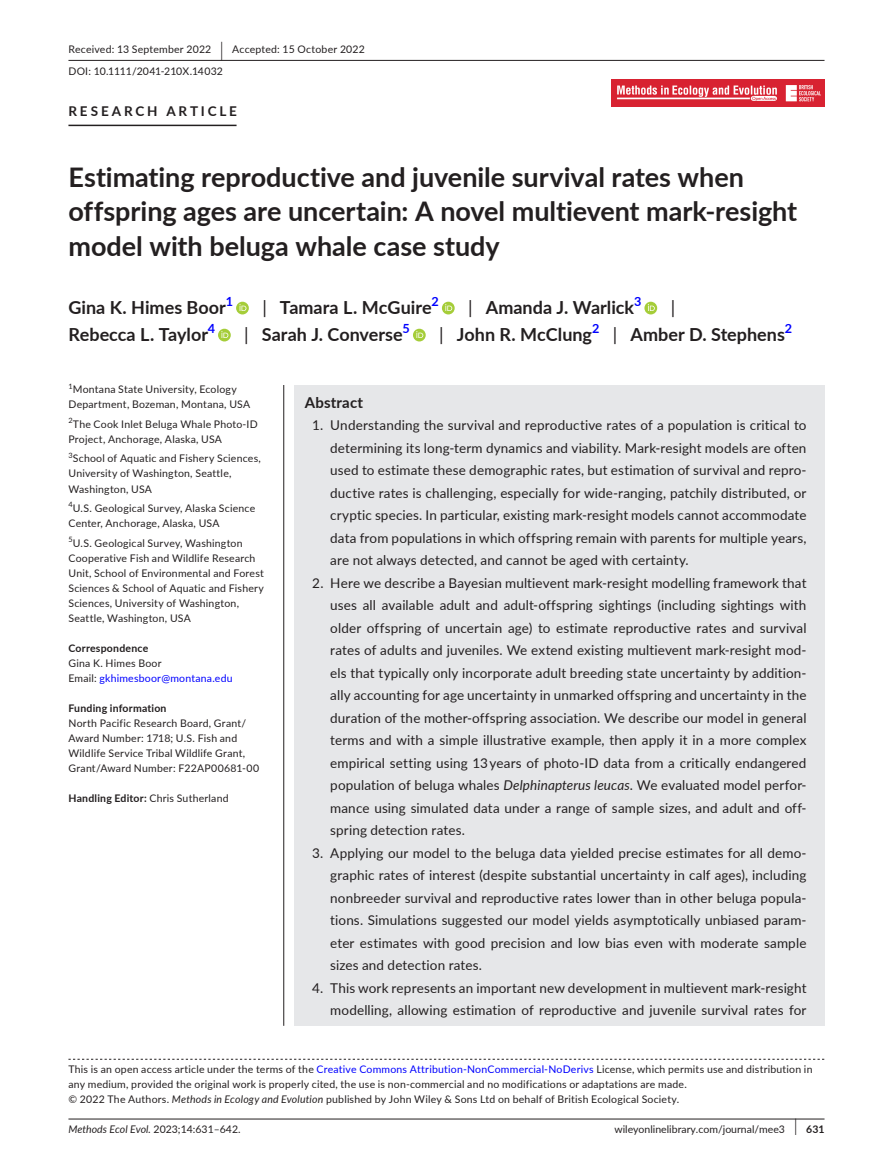
<style>
.page{position:relative;width:893px;height:1174px;background:#fff}
.page>*{position:absolute;margin:0;border:0;box-sizing:border-box;transform-origin:0 0}
.t1{font:700 27px/34.5px "Lato";color:#231f20}
.t2{font:700 18px "Lato";color:#231f20}
.t3{font:18px "Lato";color:#231f20}
.t4{font:700 15px "Lato";letter-spacing:.015em;color:#231f20}
.t5{font:13.5px/22.5px "Lato";letter-spacing:.01em;color:#231f20;text-align:justify}
.t6{font:700 13.5px "Lato";letter-spacing:.21em;color:#231f20}
.t7{font:700 12.6px "Lato";color:#00f}
.t8{font:10.5px/15px "Lato";letter-spacing:.02em;color:#231f20}
.t9{font:700 10.5px "Lato";letter-spacing:.02em;color:#231f20}
.t10{font:10.5px/15px "Lato";letter-spacing:.02em;color:#00f}
.t11{font:10.5px "Lato";color:#231f20}
.t12{font:italic 10.5px "Lato";color:#231f20}
.t13{font:7.35px "Lato";color:#231f20}
.s1{font-size:19.65px}
.s2{font-weight:400}
.s3{color:#231f20}
.s4{font-style:italic}
.s5{color:#00f}
.s6{font-style:normal}
.s7{font-size:17.4px}
.s8{font-weight:700}
</style>
<div class="page">
<hr style="left:68px;top:1118px;width:756px;height:1px;background:#231f20">
<img style="left:612px;top:79px;width:212px;height:27px">
<hr style="left:68px;top:60px;width:756px;height:1px;background:#231f20">
<hr style="left:68px;top:125px;width:169px;height:1px;background:#231f20">
<svg style="left:236px;top:302px;width:13px;height:12px"></svg>
<svg style="left:239px;top:304px;width:7px;height:7px"></svg>
<div style="left:442px;top:302px;width:13px;height:12px;background:#a5cd39;border-radius:50%"></div>
<svg style="left:445px;top:304px;width:7px;height:7px"></svg>
<div style="left:644px;top:302px;width:13px;height:12px;background:#a5cd39;border-radius:50%"></div>
<svg style="left:648px;top:304px;width:7px;height:7px"></svg>
<svg style="left:218px;top:329px;width:13px;height:12px"></svg>
<svg style="left:221px;top:331px;width:7px;height:7px"></svg>
<div style="left:413px;top:329px;width:13px;height:12px;background:#a5cd39;border-radius:50%"></div>
<svg style="left:416px;top:331px;width:7px;height:7px"></svg>
<svg style="left:68px;top:1058px;width:756px;height:1px"></svg>
<div style="left:294px;top:385px;width:530px;height:640px;background:#e6e7e9"></div>
<hr style="left:283px;top:385px;width:1px;height:640px;background:#231f20">
<p class="t8" style="left:68px;top:38px;width:298px;line-height:21.8px">Received: 13 September 2022 <span class="s1">|</span> Accepted: 15 October 2022<br>DOI: 10.1111/2041-210X.14032</p>
<p class="t6" style="left:68px;top:101px;width:170px">RESEARCH ARTICLE</p>
<h1 class="t1" style="left:68px;top:159px;width:730px">Estimating reproductive and juvenile survival rates when offspring ages are uncertain: A novel multievent mark-resight model with beluga whale case study</h1>
<h2 class="t2" style="left:68px;top:295px;width:159px">Gina K. Himes Boor</h2>
<p class="t7" style="left:226px;top:292px;width:9px">1</p>
<h2 class="t2" style="left:262px;top:295px;width:171px"><span class="s2">|</span> Tamara L. McGuire</h2>
<p class="t7" style="left:432px;top:292px;width:9px">2</p>
<h2 class="t2" style="left:468px;top:295px;width:167px"><span class="s2">|</span> Amanda J. Warlick</h2>
<p class="t7" style="left:634px;top:292px;width:9px">3</p>
<h2 class="t3" style="left:671px;top:295px;width:6px">|</h2>
<h2 class="t2" style="left:68px;top:322px;width:141px">Rebecca L. Taylor</h2>
<p class="t7" style="left:208px;top:319px;width:9px">4</p>
<h2 class="t2" style="left:244px;top:322px;width:160px"><span class="s2">|</span> Sarah J. Converse</h2>
<p class="t7" style="left:403px;top:319px;width:9px">5</p>
<h2 class="t2" style="left:439px;top:322px;width:154px"><span class="s2">|</span> John R. McClung</h2>
<p class="t7" style="left:592px;top:319px;width:9px">2</p>
<h2 class="t2" style="left:613px;top:322px;width:173px"><span class="s2">|</span> Amber D. Stephens</h2>
<p class="t7" style="left:785px;top:319px;width:9px">2</p>
<p class="t13" style="left:68px;top:381px;width:6px">1</p>
<p class="t8" style="left:68px;top:382px;width:183px;text-indent:4px">Montana State University, Ecology<br>Department, Bozeman, Montana, USA</p>
<p class="t8" style="left:68px;top:416px;width:191px"><sup>2</sup>The Cook Inlet Beluga Whale Photo-ID<br>Project, Anchorage, Alaska, USA</p>
<p class="t8" style="left:68px;top:451px;width:194px"><sup>3</sup>School of Aquatic and Fishery Sciences,<br>University of Washington, Seattle,<br>Washington, USA</p>
<p class="t8" style="left:68px;top:500px;width:188px"><sup>4</sup>U.S. Geological Survey, Alaska Science<br>Center, Anchorage, Alaska, USA</p>
<p class="t8" style="left:68px;top:535px;width:197px"><sup>5</sup>U.S. Geological Survey, Washington Cooperative Fish and Wildlife Research Unit, School of Environmental and Forest Sciences &amp; School of Aquatic and Fishery Sciences, University of Washington, Seattle, Washington, USA</p>
<p class="t9" style="left:68px;top:640px;width:81px">Correspondence</p>
<p class="t10" style="left:68px;top:655px;width:166px"><span class="s3">Gina K. Himes Boor<br>Email:</span> gkhimesboor@montana.edu</p>
<p class="t9" style="left:68px;top:700px;width:100px">Funding information</p>
<p class="t8" style="left:68px;top:715px;width:192px">North Pacific Research Board, Grant/ Award Number: 1718; U.S. Fish and Wildlife Service Tribal Wildlife Grant, Grant/Award Number: F22AP00681-00</p>
<p class="t9" style="left:68px;top:790px;width:162px">Handling Editor: <span class="s2">Chris Sutherland</span></p>
<p class="t4" style="left:305px;top:391px;width:60px">Abstract</p>
<p class="t5" style="left:330px;top:413px;width:478px;text-indent:-18px">1. Understanding the survival and reproductive rates of a population is critical to determining its long-term dynamics and viability. Mark-resight models are often used to estimate these demographic rates, but estimation of survival and repro&shy;ductive rates is challenging, especially for wide-ranging, patchily distributed, or cryptic species. In particular, existing mark-resight models cannot accommodate data from populations in which offspring remain with parents for multiple years, are not always detected, and cannot be aged with certainty.</p>
<p class="t5" style="left:330px;top:571px;width:478px;text-indent:-18px">2. Here we describe a Bayesian multievent mark-resight modelling framework that uses all available adult and adult-offspring sightings (including sightings with older offspring of uncertain age) to estimate reproductive rates and survival rates of adults and juveniles. We extend existing multievent mark-resight mod&shy;els that typically only incorporate adult breeding state uncertainty by addition&shy;ally accounting for age uncertainty in unmarked offspring and uncertainty in the duration of the mother-offspring association. We describe our model in general terms and with a simple illustrative example, then apply it in a more complex empirical setting using 13 years of photo-ID data from a critically endangered population of beluga whales <span class="s4">Delphinapterus leucas</span>. We evaluated model perfor&shy;mance using simulated data under a range of sample sizes, and adult and off&shy;spring detection rates.</p>
<p class="t5" style="left:330px;top:841px;width:478px;text-indent:-18px">3. Applying our model to the beluga data yielded precise estimates for all demo&shy;graphic rates of interest (despite substantial uncertainty in calf ages), including nonbreeder survival and reproductive rates lower than in other beluga popula&shy;tions. Simulations suggested our model yields asymptotically unbiased param&shy;eter estimates with good precision and low bias even with moderate sample sizes and detection rates.</p>
<p class="t5" style="left:312px;top:976px;width:496px;text-align:right">4. This work represents an important new development in multievent mark-resight modelling, allowing estimation of reproductive and juvenile survival rates for</p>
<p class="t8" style="left:68px;top:1061px;width:746px">This is an open access article under the terms of the <span class="s5">Creative Commons Attribution-NonCommercial-NoDerivs</span> License, which permits use and distribution in any medium, provided the original work is properly cited, the use is non-commercial and no modifications or adaptations are made.<br>© 2022 The Authors. <span class="s4">Methods in Ecology and Evolution</span> published by John Wiley &amp; Sons Ltd on behalf of British Ecological Society.</p>
<p class="t12" style="left:68px;top:1121px;width:174px">Methods Ecol Evol. <span class="s6">2023;14:631–642.</span></p>
<p class="t11" style="left:614px;top:1121px;width:212px">wileyonlinelibrary.com/journal/mee3 <span class="s7">|</span> <span class="s8">631</span></p>
</div>
